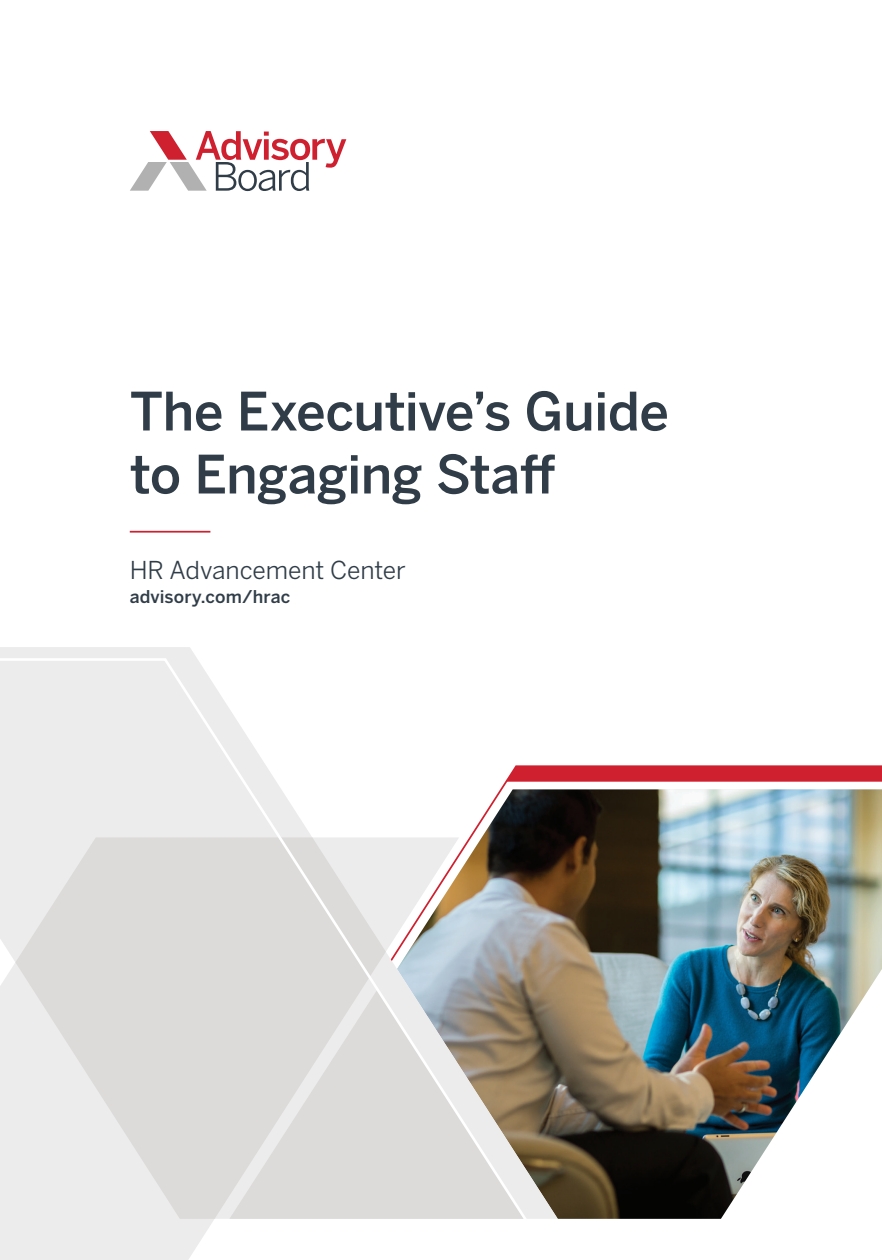
<style>
.page{position:relative;width:882px;height:1260px;background:#fff}
.page>*{position:absolute;margin:0;border:0;box-sizing:border-box;transform-origin:0 0}
.t1{font:500 52.5px/63px "Benton Sans";letter-spacing:-.01em;color:#303d48}
.t2{font:24.5px "Benton Sans";letter-spacing:-.005em;color:#303d48}
.t3{font:500 17.5px "Benton Sans";letter-spacing:.005em;color:#303d48}
</style>
<div class="page">
<img style="left:558px;top:789px;width:324px;height:430px">
<svg style="left:0;top:647px;width:558px;height:572px"></svg>
<div style="left:0;top:1235px;width:204px;height:25px;background:#edecec"></div>
<div style="left:537px;top:765px;width:345px;height:15px;background:#cf202f"></div>
<svg style="left:0;top:657px;width:537px;height:578px"></svg>
<svg style="left:130px;top:131px;width:216px;height:60px"></svg>
<hr style="left:130px;top:531px;width:80px;height:2px;background:#cf202f">
<p class="t1" style="left:130px;top:379px;width:541px">The Executive’s Guide to Engaging Staff</p>
<p class="t2" style="left:130px;top:555px;width:277px">HR Advancement Center</p>
<p class="t3" style="left:130px;top:586px;width:162px">advisory.com/hrac</p>
</div>
